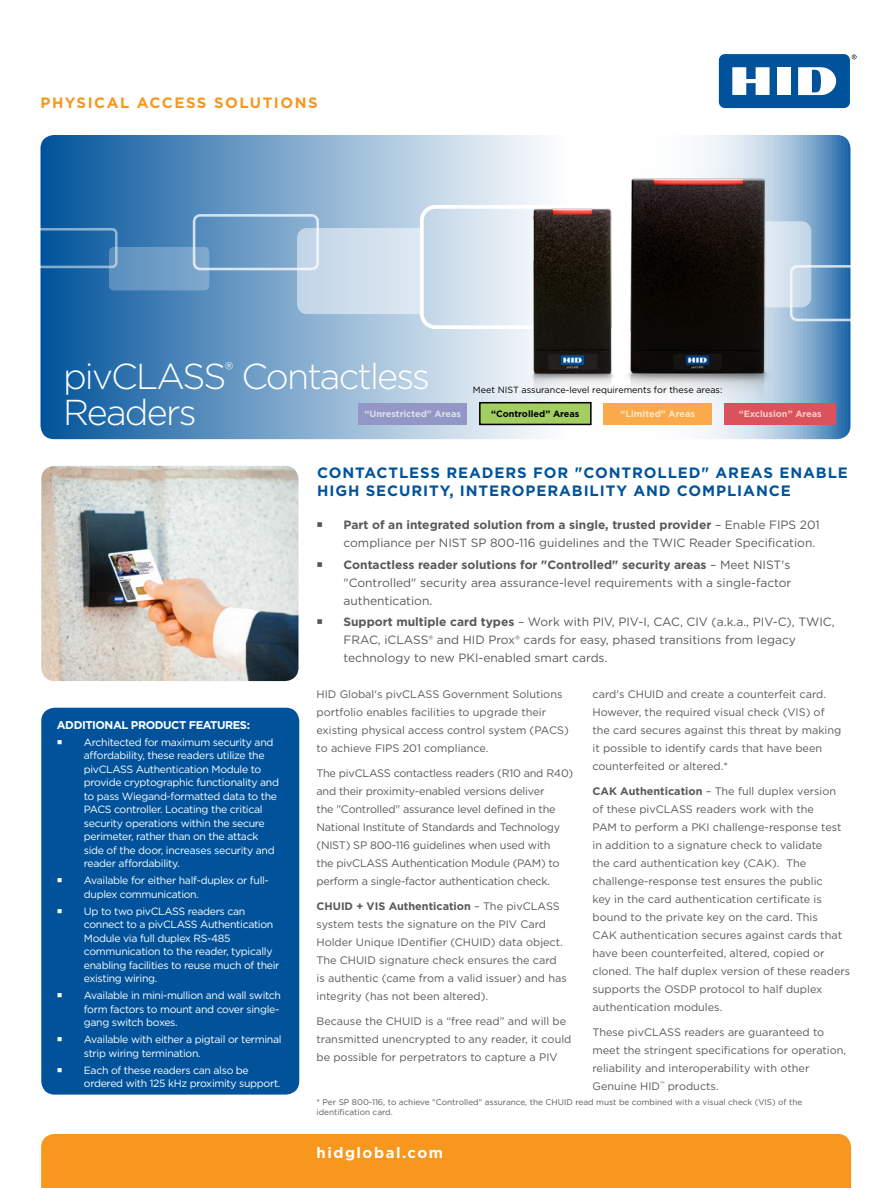
<style>
.page{position:relative;width:891px;height:1188px;background:#fff}
.page>*{position:absolute;margin:0;border:0;box-sizing:border-box;transform-origin:0 0}
.t1{font:300 36px/36px "Gotham";letter-spacing:-.05em;color:#fff}
.t2{font:700 15px/18px "Gotham";letter-spacing:.06em;color:#00539b}
.t3{font:700 15px "Gotham";letter-spacing:.1em;color:#f8971d}
.t4{font:700 15px "Gotham";letter-spacing:.1em;color:#fff}
.t5{font:12px/18px "Gotham";color:#58595b}
.t6{font:700 11.25px "Gotham";letter-spacing:-.04em;color:#fff}
.body{font:10.8px/18px "Gotham";color:#58595b}
.body-2{font:10.8px/18px "Gotham";letter-spacing:-.02em;color:#58595b}
.t7{font:10.5px/13.5px "Gotham";letter-spacing:-.03em;color:#fff}
.t8{font:700 9.15px "Gotham";color:#dddfee}
.t9{font:700 9.15px "Gotham";color:#000}
.t10{font:700 9.15px "Gotham";color:#f4cdc8}
.t11{font:700 9.15px "Gotham";color:#ffe7cb}
.body-3{font:9px "Gotham";color:#000}
.body-4{font:8.25px/10.5px "Gotham";color:#58595b}
.s1{font-weight:700}
</style>
<div class="page">
<svg style="left:852px;top:55px;width:5px;height:4px"></svg>
<div style="left:719px;top:54px;width:131px;height:54px;background:#00539b;border-radius:6px"></div>
<div style="left:777px;top:67px;width:14px;height:28px;background:#fff"></div>
<svg style="left:732px;top:67px;width:38px;height:28px"></svg>
<svg style="left:798px;top:67px;width:38px;height:28px"></svg>
<svg style="left:40px;top:135px;width:810px;height:304px;background:#75a2c9"></svg>
<div style="left:41px;top:1134px;width:810px;height:54px;background:#f8971d"></div>
<img style="left:41px;top:466px;width:257px;height:215px">
<div style="left:41px;top:708px;width:258px;height:387px;background:#00539b;border-radius:14px"></div>
<div style="left:193px;top:214px;width:126px;height:56px;border:3px solid #fff;border-radius:6px"></div>
<svg style="left:109px;top:247px;width:100px;height:43px;background:#6f9dc6"></svg>
<div style="left:28px;top:228px;width:90px;height:40px;border:3px solid #fff;border-radius:4px"></div>
<div style="left:420px;top:205px;width:267px;height:124px;border:4px solid #fff;border-radius:14px"></div>
<svg style="left:297px;top:228px;width:123px;height:86px;background:#cfdeec"></svg>
<svg style="left:822px;top:221px;width:28px;height:100px;background:#4682b6"></svg>
<div style="left:480px;top:403px;width:111px;height:21px;background:#a3cf62"></div>
<div style="left:479px;top:402px;width:113px;height:23px;border:2px solid #000"></div>
<div style="left:725px;top:403px;width:111px;height:21px;background:#db525d"></div>
<div style="left:604px;top:403px;width:108px;height:22px;background:#faaa4b"></div>
<div style="left:359px;top:403px;width:108px;height:22px;background:#9297c6"></div>
<img style="left:575px;top:157px;width:247px;height:248px">
<img style="left:488px;top:173px;width:172px;height:266px">
<p class="t3" style="left:40px;top:93px;width:279px">PHYSICAL ACCESS SOLUTIONS</p>
<p class="t1" style="left:63px;top:357px;width:369px">pivCLASS<sup>®</sup> Contactless<br>Readers</p>
<p class="body-3" style="left:473px;top:384px;width:251px">Meet NIST assurance-level requirements for these areas:</p>
<p class="t8" style="left:365px;top:408px;width:98px">“Unrestricted” Areas</p>
<p class="t9" style="left:491px;top:408px;width:90px">“Controlled” Areas</p>
<p class="t11" style="left:621px;top:408px;width:76px">“Limited” Areas</p>
<p class="t10" style="left:739px;top:408px;width:85px">“Exclusion” Areas</p>
<p class="t6" style="left:57px;top:717px;width:195px">ADDITIONAL PRODUCT FEATURES:</p>
<p class="t7" style="left:84px;top:735px;width:197px">Architected for maximum security and affordability, these readers utilize the pivCLASS Authentication Module to provide cryptographic functionality and to pass Wiegand-formatted data to the PACS controller. Locating the critical security operations within the secure perimeter, rather than on the attack side of the door, increases security and reader affordability.</p>
<p class="t7" style="left:84px;top:874px;width:186px">Available for either half-duplex or full&shy;duplex communication.</p>
<p class="t7" style="left:84px;top:904px;width:197px">Up to two pivCLASS readers can connect to a pivCLASS Authentication<br>Module via full duplex RS-485 communication to the reader, typically enabling facilities to reuse much of their existing wiring.</p>
<p class="t7" style="left:84px;top:989px;width:199px">Available in mini-mullion and wall switch form factors to mount and cover single&shy;gang switch boxes.</p>
<p class="t7" style="left:84px;top:1033px;width:199px">Available with either a pigtail or terminal strip wiring termination.</p>
<p class="t7" style="left:84px;top:1063px;width:198px">Each of these readers can also be ordered with 125 kHz proximity support.</p>
<p class="t2" style="left:317px;top:463px;width:532px">CONTACTLESS READERS FOR "CONTROLLED" AREAS ENABLE<br>HIGH SECURITY, INTEROPERABILITY AND COMPLIANCE</p>
<p class="t5" style="left:344px;top:516px;width:478px"><span class="s1">Part of an integrated solution from a single, trusted provider</span> – Enable FIPS 201 compliance per NIST SP 800-116 guidelines and the TWIC Reader Specification.</p>
<p class="t5" style="left:344px;top:555px;width:450px;text-align:justify"><span class="s1">Contactless reader solutions for "Controlled" security areas</span> – Meet NIST's "Controlled" security area assurance-level requirements with a single-factor authentication.</p>
<p class="t5" style="left:344px;top:613px;width:493px"><span class="s1">Support multiple card types</span> – Work with PIV, PIV-I, CAC, CIV (a.k.a., PIV-C), TWIC,<br>FRAC, iCLASS® and HID Prox® cards for easy, phased transitions from legacy technology to new PKI-enabled smart cards.</p>
<p class="body" style="left:316px;top:685px;width:254px">HID Global's pivCLASS Government Solutions portfolio enables facilities to upgrade their existing physical access control system (PACS) to achieve FIPS 201 compliance.</p>
<p class="body-2" style="left:316px;top:764px;width:258px">The pivCLASS contactless readers (R10 and R40) and their proximity-enabled versions deliver<br>the "Controlled" assurance level defined in the National Institute of Standards and Technology (NIST) SP 800-116 guidelines when used with<br>the pivCLASS Authentication Module (PAM) to perform a single-factor authentication check.</p>
<p class="body" style="left:316px;top:897px;width:252px"><span class="s1">CHUID + VIS Authentication</span> – The pivCLASS system tests the signature on the PIV Card Holder Unique IDentifier (CHUID) data object.<br>The CHUID signature check ensures the card is authentic (came from a valid issuer) and has integrity (has not been altered).</p>
<p class="body" style="left:316px;top:1012px;width:256px">Because the CHUID is a “free read” and will be transmitted unencrypted to any reader, it could be possible for perpetrators to capture a PIV</p>
<p class="body" style="left:592px;top:685px;width:250px">card's CHUID and create a counterfeit card.<br>However, the required visual check (VIS) of the card secures against this threat by making it possible to identify cards that have been counterfeited or altered.*</p>
<p class="body" style="left:592px;top:782px;width:259px"><span class="s1">CAK Authentication</span> – The full duplex version<br>of these pivCLASS readers work with the<br>PAM to perform a PKI challenge-response test in addition to a signature check to validate<br>the card authentication key (CAK). The challenge-response test ensures the public<br>key in the card authentication certificate is bound to the private key on the card. This<br>CAK authentication secures against cards that have been counterfeited, altered, copied or cloned. The half duplex version of these readers supports the OSDP protocol to half duplex authentication modules.</p>
<p class="body" style="left:592px;top:1023px;width:255px">These pivCLASS readers are guaranteed to meet the stringent specifications for operation, reliability and interoperability with other Genuine HID<sup>™</sup> products.</p>
<p class="body-4" style="left:316px;top:1096px;width:487px">* Per SP 800-116, to achieve "Controlled" assurance, the CHUID read must be combined with a visual check (VIS) of the identification card.</p>
<p class="t4" style="left:316px;top:1142px;width:128px">hidglobal.com</p>
</div>
